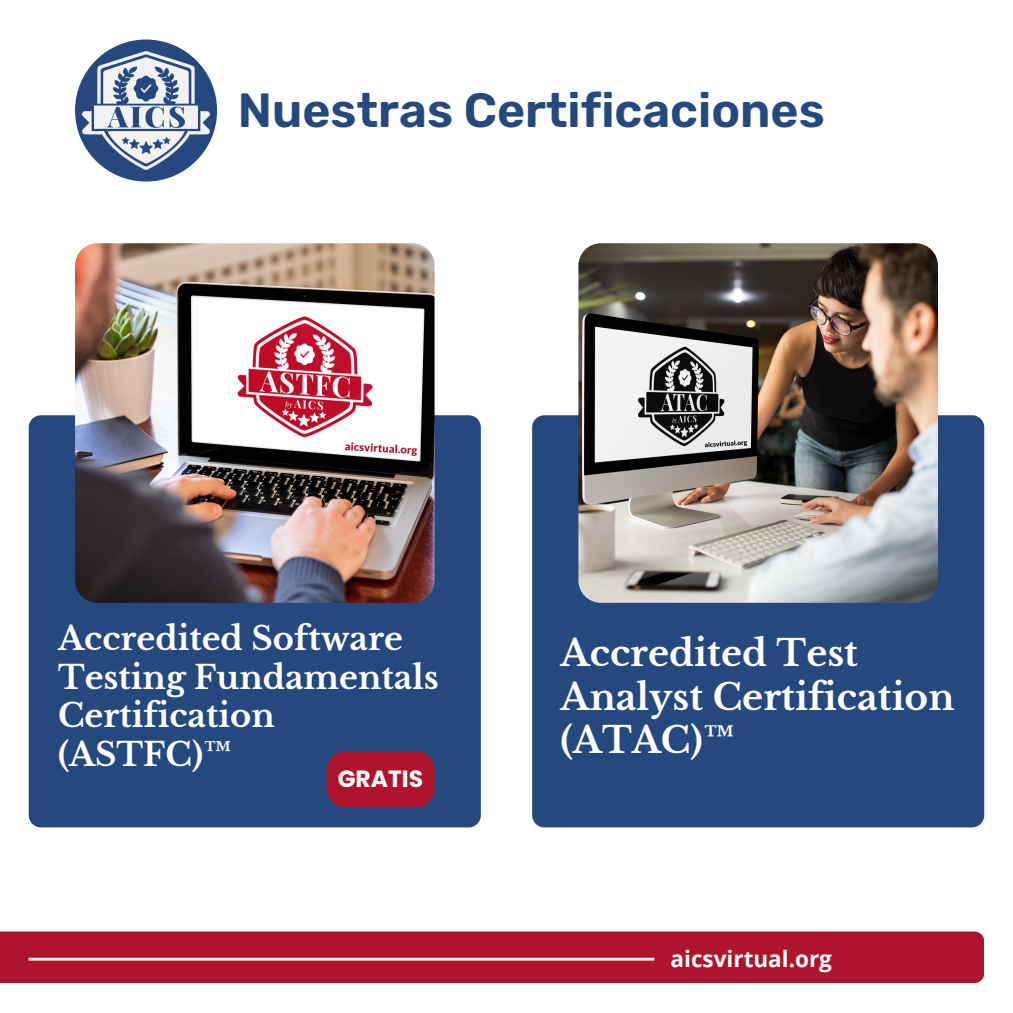
<style>
.page{position:relative;width:1013px;height:1013px;background:#fff}
.page>*{position:absolute;margin:0;border:0;box-sizing:border-box;transform-origin:0 0}
.t1{font:600 48px "Rubik";color:#25497e}
.t2{font:700 36px/43.1px "Libre Baskerville";color:#fff}
.t3{font:700 32.25px/38.5px "Libre Baskerville";color:#fff}
.t4{font:700 23.38px "Poppins";color:#fff}
.t5{font:700 22.5px "Open Sans";color:#fff}
</style>
<div class="page">
<div style="left:29px;top:415px;width:452px;height:412px;background:#25497e"></div>
<img style="left:75px;top:243px;width:359px;height:359px;border-radius:22px">
<div style="left:532px;top:415px;width:452px;height:412px;background:#25497e"></div>
<img style="left:578px;top:243px;width:360px;height:359px;border-radius:22px">
<div style="left:75px;top:39px;width:142px;height:142px;background:#25497e;border-radius:50%"></div>
<img style="left:83px;top:51px;width:126px;height:118px">
<svg style="left:326px;top:751px;width:108px;height:56px;background:#a51831"></svg>
<div style="left:0;top:931px;width:984px;height:52px;background:#ae152d"></div>
<hr style="left:29px;top:957px;width:625px;height:3px;background:#fff">
<p class="t1" style="left:238px;top:82px;width:588px">Nuestras Certificaciones</p>
<p class="t3" style="left:58px;top:620px;width:382px">Accredited Software<br>Testing Fundamentals<br>Certification (ASTFC)™</p>
<p class="t4" style="left:338px;top:762px;width:87px">GRATIS</p>
<p class="t2" style="left:560px;top:632px;width:395px">Accredited Test<br>Analyst Certification (ATAC)™</p>
<p class="t5" style="left:670px;top:943px;width:163px">aicsvirtual.org</p>
</div>
